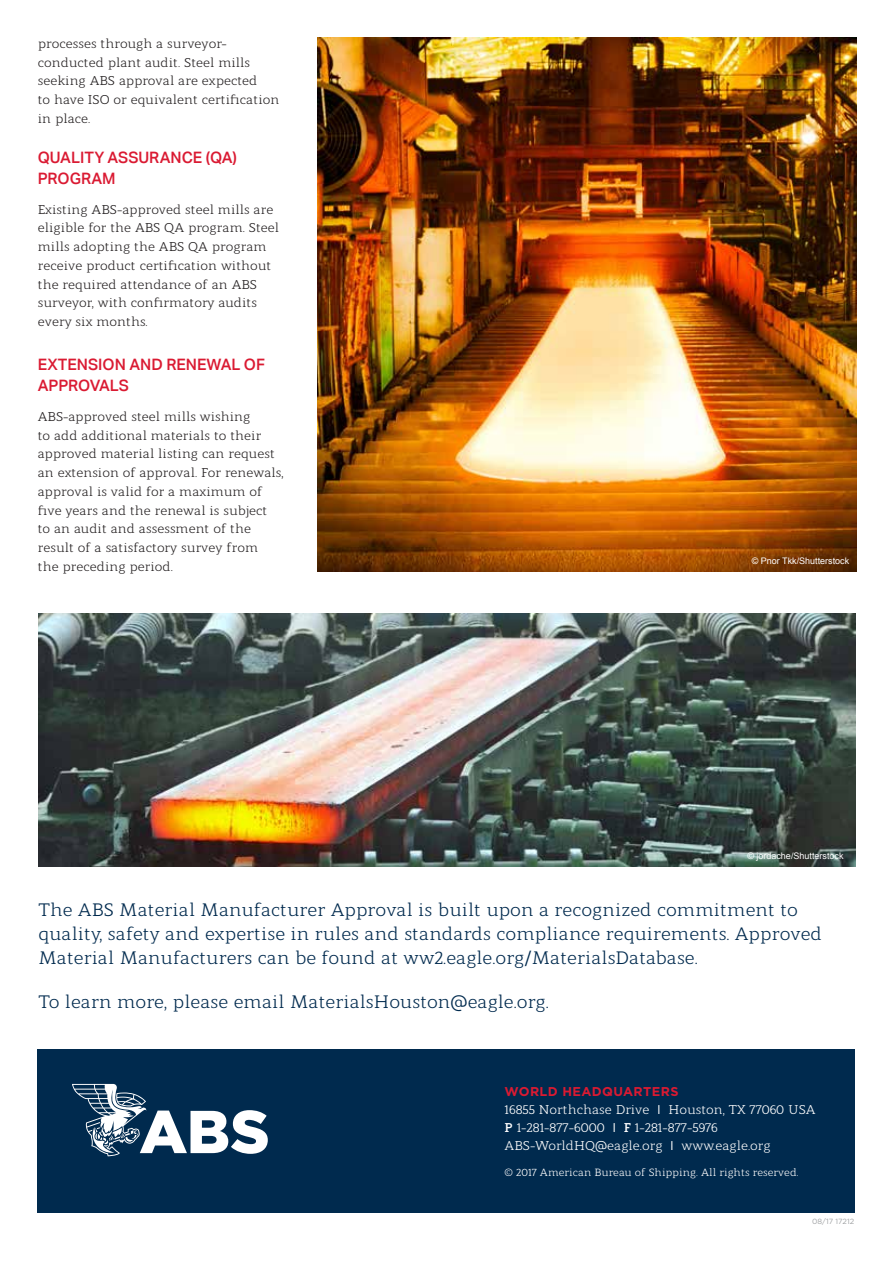
<style>
.page{position:relative;width:893px;height:1263px;background:#fff}
.page>*{position:absolute;margin:0;border:0;box-sizing:border-box;transform-origin:0 0}
.t1{font:18px/24px "Modum";color:#002a4e}
.t2{font:500 15.75px/21px "Aktiv Grotesk";color:#da1a32}
.t3{font:12.75px/18.8px "Modum";color:#231f20}
.t4{font:12.75px/18.5px "Modum";color:#fff}
.t5{font:700 12.75px "Gotham";letter-spacing:.03em;color:#da1a32}
.t6{font:10.5px "Modum";color:#fff}
.t7{font:9px "Arial";color:#fff}
.t8{font:7.5px "Gotham";color:#9ea0a2}
.s1{font-family:"Gotham"}
.s2{font-weight:700}
</style>
<div class="page">
<img style="left:318px;top:38px;width:539px;height:533px">
<div style="left:37px;top:1049px;width:817px;height:163px;background:#002a4e"></div>
<svg style="left:72px;top:1084px;width:196px;height:72px"></svg>
<img style="left:38px;top:614px;width:817px;height:253px">
<p class="t3" style="left:38px;top:33px;width:243px">processes through a surveyor&shy;conducted plant audit. Steel mills seeking ABS approval are expected<br>to have ISO or equivalent certification in place.</p>
<p class="t2" style="left:38px;top:146px;width:201px">QUALITY ASSURANCE (QA)<br>PROGRAM</p>
<p class="t3" style="left:38px;top:198px;width:243px">Existing ABS-approved steel mills are eligible for the ABS QA program. Steel mills adopting the ABS QA program receive product certification without the required attendance of an ABS surveyor, with confirmatory audits every six months.</p>
<p class="t2" style="left:38px;top:354px;width:229px">EXTENSION AND RENEWAL OF<br>APPROVALS</p>
<p class="t3" style="left:38px;top:406px;width:247px">ABS-approved steel mills wishing<br>to add additional materials to their approved material listing can request an extension of approval. For renewals, approval is valid for a maximum of five years and the renewal is subject<br>to an audit and assessment of the result of a satisfactory survey from<br>the preceding period.</p>
<p class="t7" style="left:752px;top:555px;width:99px">© Pnor Tkk/Shutterstock</p>
<p class="t7" style="left:747px;top:850px;width:98px">© jordache/Shutterstock</p>
<p class="t1" style="left:38px;top:896px;width:785px">The ABS Material Manufacturer Approval is built upon a recognized commitment to quality, safety and expertise in rules and standards compliance requirements. Approved<br>Material Manufacturers can be found at ww2.eagle.org/MaterialsDatabase.</p>
<h1 class="t1" style="left:38px;top:988px;width:512px">To learn more, please email MaterialsHouston@eagle.org.</h1>
<p class="t5" style="left:505px;top:1082px;width:175px">WORLD HEADQUARTERS</p>
<p class="t4" style="left:505px;top:1099px;width:313px">16855 Northchase Drive <span class="s1">I</span> Houston, TX 77060 USA<br><span class="s2">P</span> 1-281-877-6000 <span class="s1">I</span> <span class="s2">F</span> 1-281-877-5976<br>ABS-WorldHQ@eagle.org <span class="s1">I</span> www.eagle.org</p>
<p class="t6" style="left:505px;top:1164px;width:295px">© 2017 American Bureau of Shipping. All rights reserved.</p>
<p class="t8" style="left:812px;top:1217px;width:44px">08/17 17212</p>
</div>
